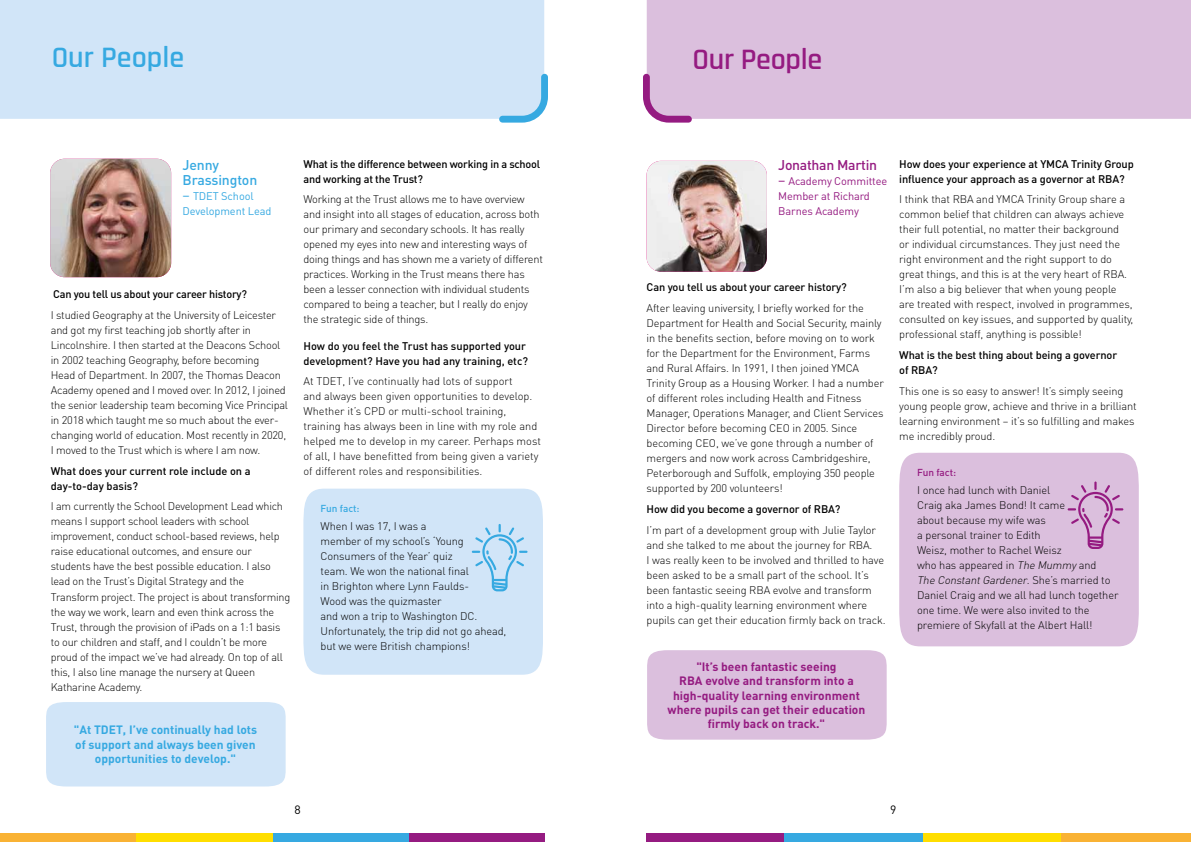
<style>
.page{position:relative;width:1191px;height:842px;background:#fff}
.page>*{position:absolute;margin:0;border:0;box-sizing:border-box;transform-origin:0 0}
.t1{font:600 30px "Rajdhani";color:#36a9e1}
.t2{font:600 30px "Rajdhani";letter-spacing:-.01em;color:#951b81}
.t3{font:500 14px/15px "DIN Pro";letter-spacing:-.01em;color:#36a9e1}
.t4{font:500 14px "DIN Pro";letter-spacing:-.02em;color:#951b81}
.t5{font:700 12px/14.4px "DIN Pro";color:#951b81;text-align:center}
.t6{font:700 12px/14.4px "DIN Pro";color:#36a9e1;text-align:center}
.t7{font:12px "DIN Pro";color:#000}
.t8{font:300 11px/15px "DIN Pro";letter-spacing:-.01em;color:#000}
.t9{font:500 11px/15px "DIN Pro";letter-spacing:-.01em;color:#000}
.t10{font:11px/15px "DIN Pro";letter-spacing:-.01em;color:#951b81}
.t11{font:11px/15px "DIN Pro";letter-spacing:-.01em;color:#36a9e1}
.t12{font:500 10px "DIN Pro";color:#36a9e1}
.t13{font:500 10px "DIN Pro";color:#951b81}
.s1{font-size:14px}
.s2{font-style:italic}
</style>
<div class="page">
<div style="left:0;top:0;width:544px;height:119px;background:#d1e5f8"></div>
<svg style="left:499px;top:74px;width:49px;height:49px;background:#b1d9f3"></svg>
<img style="left:50px;top:159px;width:121px;height:118px">
<div style="left:303px;top:489px;width:240px;height:186px;background:#d1e5f8"></div>
<svg style="left:472px;top:524px;width:55px;height:67px;background:#b5daf3"></svg>
<img style="left:646px;top:161px;width:121px;height:111px">
<div style="left:647px;top:0;width:544px;height:119px;background:#dbbfdd"></div>
<svg style="left:643px;top:74px;width:49px;height:49px;background:#cd9eca"></svg>
<div style="left:899px;top:453px;width:240px;height:193px;background:#dbbfdd"></div>
<svg style="left:1067px;top:481px;width:56px;height:68px;background:#cea2cd"></svg>
<div style="left:46px;top:702px;width:240px;height:84px;background:#d1e5f8"></div>
<div style="left:647px;top:650px;width:239px;height:90px;background:#dbbfdd"></div>
<div style="left:646px;top:833px;width:138px;height:9px;background:#951b81"></div>
<div style="left:784px;top:833px;width:139px;height:9px;background:#36a9e1"></div>
<div style="left:923px;top:833px;width:138px;height:9px;background:#ffde00"></div>
<div style="left:1061px;top:833px;width:130px;height:9px;background:#f9b234"></div>
<div style="left:408px;top:833px;width:136px;height:9px;background:#951b81"></div>
<div style="left:272px;top:833px;width:136px;height:9px;background:#36a9e1"></div>
<div style="left:136px;top:833px;width:136px;height:9px;background:#ffde00"></div>
<div style="left:0;top:833px;width:136px;height:9px;background:#f9b234"></div>
<h1 class="t1" style="left:52px;top:39px;width:134px">Our People</h1>
<p class="t3" style="left:182px;top:157px;width:76px">Jenny<br>Brassington</p>
<p class="t11" style="left:182px;top:188px;width:90px"><span class="s1">–</span> TDET School<br>Development Lead</p>
<p class="t9" style="left:53px;top:286px;width:195px">Can you tell us about your career history?</p>
<p class="t8" style="left:51px;top:307px;width:239px">I studied Geography at the University of Leicester and got my first teaching job shortly after in Lincolnshire. I then started at the Deacons School in 2002 teaching Geography, before becoming<br>Head of Department. In 2007, the Thomas Deacon Academy opened and I moved over. In 2012, I joined the senior leadership team becoming Vice Principal in 2018 which taught me so much about the ever&shy;changing world of education. Most recently in 2020, I moved to the Trust which is where I am now.</p>
<p class="t9" style="left:51px;top:463px;width:201px">What does your current role include on a day-to-day basis?</p>
<p class="t8" style="left:51px;top:498px;width:241px">I am currently the School Development Lead which means I support school leaders with school improvement, conduct school-based reviews, help raise educational outcomes, and ensure our students have the best possible education. I also lead on the Trust’s Digital Strategy and the Transform project. The project is about transforming the way we work, learn and even think across the Trust, through the provision of iPads on a 1:1 basis to our children and staff, and I couldn’t be more proud of the impact we’ve had already. On top of all this, I also line manage the nursery at Queen Katharine Academy.</p>
<p class="t6" style="left:74px;top:722px;width:185px">"At TDET, I’ve continually had lots of support and always been given opportunities to develop."</p>
<p class="t9" style="left:303px;top:156px;width:238px">What is the difference between working in a school and working at the Trust?</p>
<p class="t8" style="left:303px;top:191px;width:241px">Working at the Trust allows me to have overview and insight into all stages of education, across both our primary and secondary schools. It has really opened my eyes into new and interesting ways of doing things and has shown me a variety of different practices. Working in the Trust means there has been a lesser connection with individual students compared to being a teacher, but I really do enjoy the strategic side of things.</p>
<p class="t9" style="left:303px;top:338px;width:226px">How do you feel the Trust has supported your development? Have you had any training, etc?</p>
<p class="t8" style="left:303px;top:373px;width:239px">At TDET, I’ve continually had lots of support<br>and always been given opportunities to develop.<br>Whether it’s CPD or multi-school training, training has always been in line with my role and helped me to develop in my career. Perhaps most of all, I have benefitted from being given a variety of different roles and responsibilities.</p>
<p class="t12" style="left:321px;top:502px;width:41px">Fun fact:</p>
<p class="t8" style="left:321px;top:518px;width:187px">When I was 17, I was a<br>member of my school’s ‘Young<br>Consumers of the Year’ quiz<br>team. We won the national final<br>in Brighton where Lynn Faulds-<br>Wood was the quizmaster<br>and won a trip to Washington DC.<br>Unfortunately, the trip did not go ahead, but we were British champions!</p>
<h1 class="t2" style="left:692px;top:42px;width:131px">Our People</h1>
<p class="t4" style="left:778px;top:155px;width:100px">Jonathan Martin</p>
<p class="t10" style="left:778px;top:173px;width:110px"><span class="s1">–</span> Academy Committee<br>Member at Richard<br>Barnes Academy</p>
<p class="t9" style="left:646px;top:279px;width:202px">Can you tell us about your career history?</p>
<p class="t8" style="left:646px;top:300px;width:239px">After leaving university, I briefly worked for the Department for Health and Social Security, mainly in the benefits section, before moving on to work for the Department for the Environment, Farms and Rural Affairs. In 1991, I then joined YMCA Trinity Group as a Housing Worker. I had a number of different roles including Health and Fitness Manager, Operations Manager, and Client Services Director before becoming CEO in 2005. Since becoming CEO, we’ve gone through a number of mergers and now work across Cambridgeshire, Peterborough and Suffolk, employing 350 people supported by 200 volunteers!</p>
<p class="t9" style="left:646px;top:501px;width:195px">How did you become a governor of RBA?</p>
<p class="t8" style="left:646px;top:522px;width:241px">I’m part of a development group with Julie Taylor and she talked to me about the journey for RBA.<br>I was really keen to be involved and thrilled to have been asked to be a small part of the school. It’s been fantastic seeing RBA evolve and transform into a high-quality learning environment where pupils can get their education firmly back on track.</p>
<p class="t5" style="left:667px;top:659px;width:199px">"It’s been fantastic seeing<br>RBA evolve and transform into a high-quality learning environment where pupils can get their education firmly back on track."</p>
<p class="t9" style="left:899px;top:156px;width:236px">How does your experience at YMCA Trinity Group influence your approach as a governor at RBA?</p>
<p class="t8" style="left:899px;top:191px;width:236px">I think that RBA and YMCA Trinity Group share a common belief that children can always achieve their full potential, no matter their background<br>or individual circumstances. They just need the right environment and the right support to do great things, and this is at the very heart of RBA.<br>I’m also a big believer that when young people are treated with respect, involved in programmes, consulted on key issues, and supported by quality, professional staff, anything is possible!</p>
<p class="t9" style="left:899px;top:347px;width:219px">What is the best thing about being a governor of RBA?</p>
<p class="t8" style="left:899px;top:383px;width:239px">This one is so easy to answer! It’s simply seeing young people grow, achieve and thrive in a brilliant learning environment – it’s so fulfilling and makes me incredibly proud.</p>
<p class="t13" style="left:917px;top:465px;width:41px">Fun fact:</p>
<p class="t8" style="left:917px;top:482px;width:203px">I once had lunch with Daniel<br>Craig aka James Bond! It came<br>about because my wife was<br>a personal trainer to Edith<br>Weisz, mother to Rachel Weisz<br>who has appeared in <span class="s2">The Mummy</span>and<br><span class="s2">The ConstantGardener</span>. S h e ’s m a rri e d t o<br>Daniel Craig and we all had lunch together one time. We were also invited to the premiere of Skyfall at the Albert Hall!</p>
<p class="t7" style="left:295px;top:802px;width:8px">8</p>
<p class="t7" style="left:890px;top:802px;width:8px">9</p>
</div>
